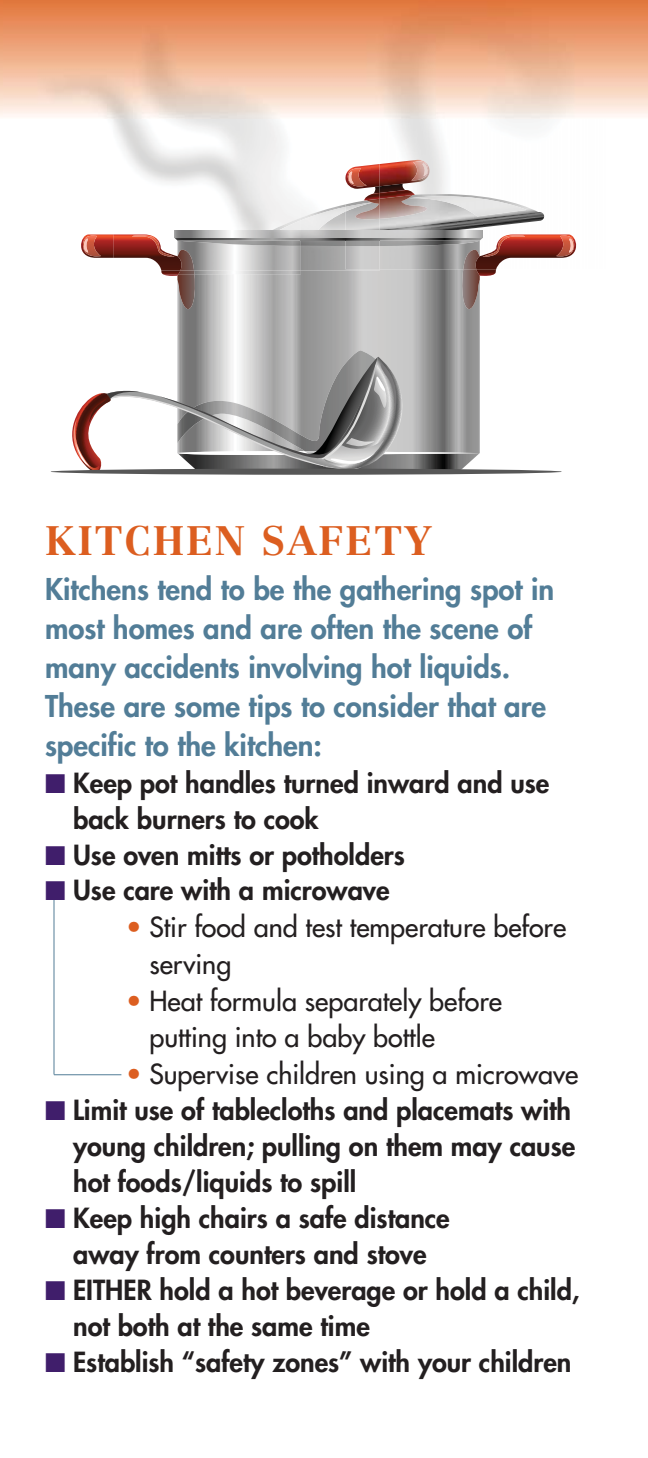
<style>
.page{position:relative;width:648px;height:1458px;background:#fff}
.page>*{position:absolute;margin:0;border:0;box-sizing:border-box;transform-origin:0 0}
.t1{font:700 40.5px "Centennial";letter-spacing:.05em;color:#dc5e20}
.t2{font:800 29.25px/38.9px "Futura";color:#527d97}
.t3{font:800 27px/36px "Futura";color:#231f20}
.t4{font:27px/36.9px "Futura";color:#231f20}
.s1{color:#401e6b}
.s2{color:#dc5e20}
</style>
<div class="page">
<hr style="left:54px;top:898px;width:1px;height:176px;background:#527d97">
<hr style="left:54px;top:1074px;width:67px;height:1px;background:#527d97">
<svg style="left:177px;top:269px;width:303px;height:81px;background:#b2b2b2"></svg>
<svg style="left:163px;top:274px;width:33px;height:35px"></svg>
<svg style="left:462px;top:269px;width:34px;height:40px"></svg>
<svg style="left:63px;top:350px;width:417px;height:125px"></svg>
<div style="left:51px;top:469px;width:511px;height:6px;background:#575757;border-radius:50%"></div>
<img style="left:380px;top:186px;width:25px;height:4px">
<img style="left:415px;top:194px;width:123px;height:18px">
<img style="left:380px;top:190px;width:35px;height:5px">
<img style="left:380px;top:160px;width:50px;height:26px">
<img style="left:411px;top:161px;width:18px;height:19px">
<svg style="left:422px;top:162px;width:6px;height:14px"></svg>
<img style="left:437px;top:196px;width:90px;height:16px">
<img style="left:380px;top:195px;width:57px;height:17px">
<img style="left:380px;top:212px;width:164px;height:19px">
<img style="left:380px;top:246px;width:95px;height:23px">
<img style="left:380px;top:231px;width:103px;height:10px">
<img style="left:380px;top:241px;width:95px;height:5px">
<img style="left:463px;top:250px;width:12px;height:19px">
<img style="left:475px;top:234px;width:102px;height:35px">
<img style="left:556px;top:236px;width:18px;height:20px">
<svg style="left:569px;top:237px;width:5px;height:16px"></svg>
<img style="left:483px;top:235px;width:42px;height:22px">
<img style="left:180px;top:246px;width:121px;height:28px">
<img style="left:81px;top:234px;width:99px;height:40px">
<img style="left:83px;top:236px;width:18px;height:20px">
<svg style="left:83px;top:237px;width:5px;height:16px"></svg>
<img style="left:336px;top:204px;width:9px;height:3px">
<img style="left:301px;top:207px;width:44px;height:39px">
<img style="left:301px;top:246px;width:79px;height:25px">
<svg style="left:374px;top:189px;width:6px;height:4px"></svg>
<img style="left:345px;top:212px;width:35px;height:57px">
<img style="left:364px;top:193px;width:16px;height:6px">
<img style="left:345px;top:164px;width:35px;height:25px">
<img style="left:347px;top:168px;width:20px;height:18px">
<svg style="left:348px;top:170px;width:6px;height:14px"></svg>
<img style="left:345px;top:203px;width:4px;height:9px">
<img style="left:349px;top:199px;width:31px;height:20px">
<img style="left:271px;top:218px;width:30px;height:13px">
<img style="left:279px;top:220px;width:22px;height:11px">
<img style="left:174px;top:231px;width:127px;height:10px">
<img style="left:183px;top:241px;width:118px;height:5px">
<img style="left:183px;top:250px;width:11px;height:21px">
<img style="left:113px;top:234px;width:70px;height:37px">
<img style="left:132px;top:235px;width:42px;height:22px">
<img style="left:0;top:0;width:648px;height:119px">
<h1 class="t1" style="left:45px;top:525px;width:388px">KITCHEN SAFETY</h1>
<p class="t2" style="left:45px;top:572px;width:511px">Kitchens tend to be the gathering spot in most homes and are often the scene of many accidents involving hot liquids.<br>These are some tips to consider that are specific to the kitchen:</p>
<p class="t3" style="left:73px;top:767px;width:478px;text-indent:-28px"><span class="s1">■</span> Keep pot handles turned inward and use back burners to cook</p>
<p class="t3" style="left:45px;top:839px;width:361px"><span class="s1">■</span> Use oven mitts or potholders</p>
<p class="t3" style="left:45px;top:875px;width:346px"><span class="s1">■</span> Use care with a microwave</p>
<p class="t4" style="left:149px;top:910px;width:418px;text-indent:-23px"><span class="s2">•</span> Stir food and test temperature before serving</p>
<p class="t4" style="left:149px;top:984px;width:354px;text-indent:-23px"><span class="s2">•</span> Heat formula separately before putting into a baby bottle</p>
<p class="t4" style="left:126px;top:1058px;width:454px"><span class="s2">•</span> Supervise children using a microwave</p>
<p class="t3" style="left:73px;top:1095px;width:504px;text-indent:-28px"><span class="s1">■</span> Limit use of tablecloths and placemats with young children; pulling on them may cause hot foods/liquids to spill</p>
<p class="t3" style="left:45px;top:1202px;width:406px;text-align:center"><span class="s1">■</span> Keep high chairs a safe distance away from counters and stove</p>
<p class="t3" style="left:73px;top:1274px;width:508px;text-indent:-28px"><span class="s1">■</span> EITHER hold a hot beverage or hold a child, not both at the same time</p>
<p class="t3" style="left:45px;top:1346px;width:528px"><span class="s1">■</span> Establish “safety zones” with your children</p>
</div>
